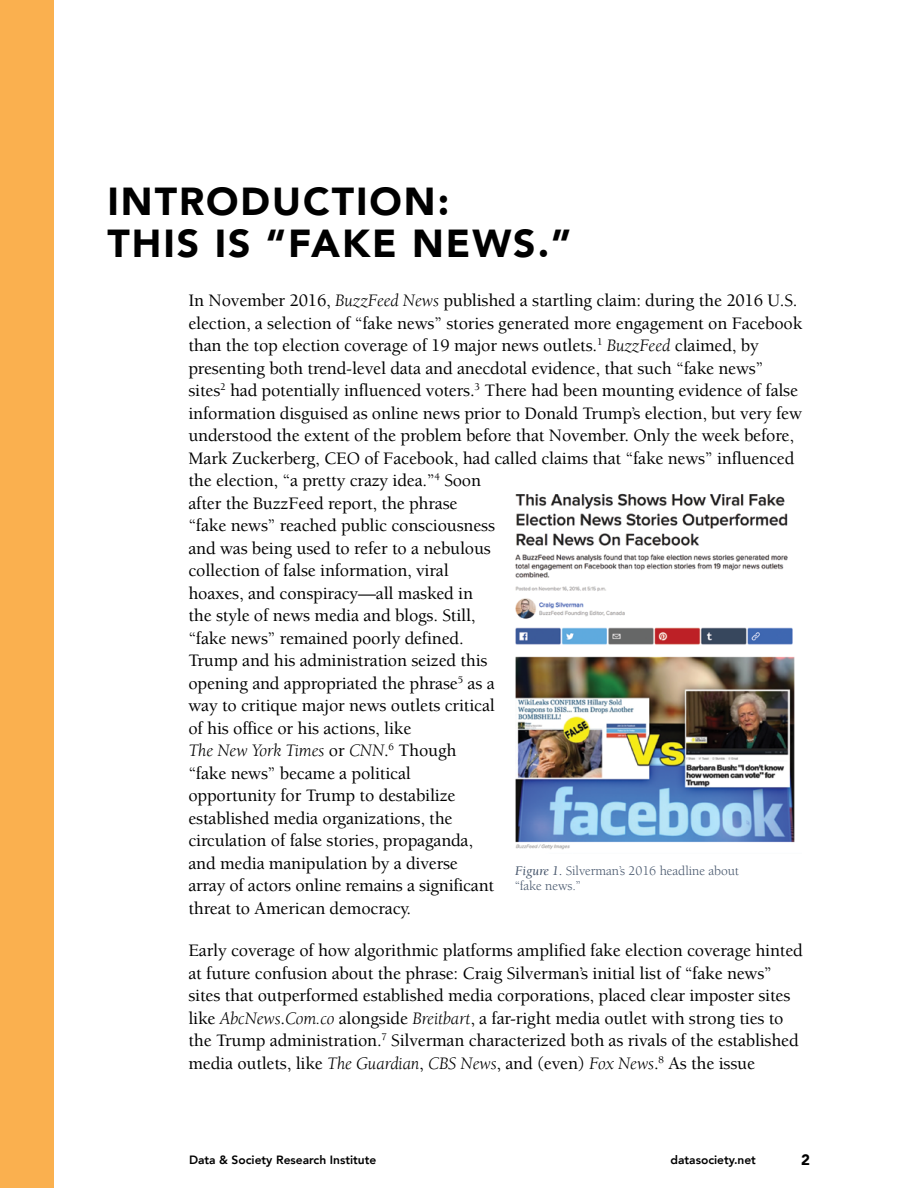
<style>
.page{position:relative;width:918px;height:1188px;background:#fff}
.page>*{position:absolute;margin:0;border:0;box-sizing:border-box;transform-origin:0 0}
.t1{font:900 39px/42px "Avenir";letter-spacing:.05em;color:#000}
.t2{font:500 18px/22.5px "Berkeley";letter-spacing:-.01em;color:#000}
.t3{font:900 15px "Avenir";color:#000}
.t4{font:13.5px/15px "Berkeley";letter-spacing:-.005em;color:#44546a}
.t5{font:800 12px "Avenir";color:#000}
.s1{font-weight:400;font-style:italic}
.s2{font-style:italic}
</style>
<div class="page">
<div style="left:0;top:0;width:54px;height:1188px;background:#fab04f"></div>
<img style="left:515px;top:493px;width:280px;height:357px">
<h1 class="t1" style="left:107px;top:179px;width:465px">INTRODUCTION:<br>THIS IS “FAKE NEWS.”</h1>
<p class="t2" style="left:188px;top:289px;width:615px">In November 2016, <span class="s1">BuzzFeed News</span> published a startling claim: during the 2016 U.S. election, a selection of “fake news” stories generated more engagement on Facebook than the top election coverage of 19 major news outlets.<sup>1</sup> <span class="s1">BuzzFeed</span> claimed, by presenting both trend-level data and anecdotal evidence, that such “fake news” sites<sup>2</sup> had potentially influenced voters.<sup>3</sup> There had been mounting evidence of false information disguised as online news prior to Donald Trump’s election, but very few understood the extent of the problem before that November. Only the week before, Mark Zuckerberg, CEO of Facebook, had called claims that “fake news” influenced the election, “a pretty crazy idea.”<sup>4</sup> Soon<br>after the BuzzFeed report, the phrase<br>“fake news” reached public consciousness<br>and was being used to refer to a nebulous<br>collection of false information, viral<br>hoaxes, and conspiracy—all masked in<br>the style of news media and blogs. Still,<br>“fake news” remained poorly defined.<br>Trump and his administration seized this<br>opening and appropriated the phrase<sup>5</sup> as a<br>way to critique major news outlets critical<br>of his office or his actions, like<br><span class="s1">The New York Times</span> or <span class="s1">CNN</span>.<sup>6</sup> Though<br>“fake news” became a political<br>opportunity for Trump to destabilize<br>established media organizations, the<br>circulation of false stories, propaganda,<br>and media manipulation by a diverse<br>array of actors online remains a significant<br>threat to American democracy.</p>
<p class="t2" style="left:188px;top:940px;width:616px">Early coverage of how algorithmic platforms amplified fake election coverage hinted at future confusion about the phrase: Craig Silverman’s initial list of “fake news” sites that outperformed established media corporations, placed clear imposter sites like <span class="s1">AbcNews</span>.<span class="s1">Com.co</span> alongside <span class="s1">Breitbart</span>, a far-right media outlet with strong ties to the Trump administration.<sup>7</sup> Silverman characterized both as rivals of the established media outlets, like <span class="s1">The Guardian</span>, <span class="s1">CBS News</span>, and (even) <span class="s1">Fox News</span>.<sup>8</sup> As the issue</p>
<p class="t4" style="left:515px;top:864px;width:225px"><span class="s2">Figure 1.</span> Silverman’s 2016 headline about “fake news.”</p>
<p class="t5" style="left:189px;top:1151px;width:189px">Data &amp; Society Research Institute</p>
<p class="t5" style="left:671px;top:1151px;width:87px">datasociety.net</p>
<p class="t3" style="left:801px;top:1147px;width:10px">2</p>
</div>
